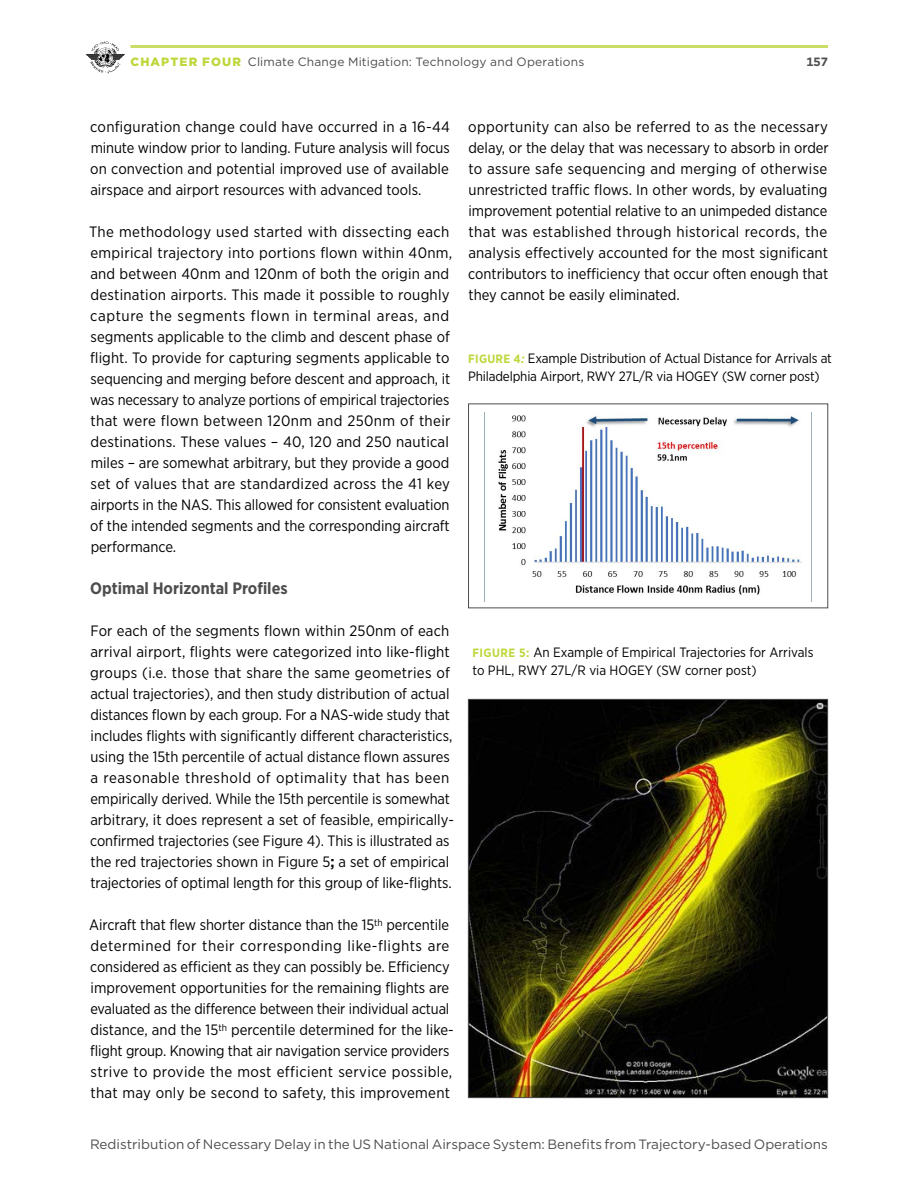
<style>
.page{position:relative;width:918px;height:1188px;background:#fff}
.page>*{position:absolute;margin:0;border:0;box-sizing:border-box;transform-origin:0 0}
.t1{font:700 16.5px "Gotham Narrow";color:#4d4d4f}
.t2{font:15px/21px "Gotham Narrow";color:#000}
.t3{font:13.5px/18px "Gotham Narrow";letter-spacing:-.01em;color:#000}
.t4{font:13.5px "Gotham";color:#4d4d4f}
.t5{font:12px "Gotham";letter-spacing:.015em;color:#4d4d4f}
.t6{font:700 12px "Gotham";color:#4d4d4f}
.s1{font-weight:900;color:#bed73b}
.s2{font-weight:700}
.s3{font-weight:700;font-size:12px;color:#bed73b}
.s4{font-weight:700;font-style:italic;font-size:12px;color:#bed73b}
</style>
<div class="page">
<svg style="left:86px;top:41px;width:39px;height:33px"></svg>
<hr style="left:130px;top:45px;width:698px;height:3px;background:#cadd66">
<img style="left:498px;top:413px;width:314px;height:188px">
<div style="left:468px;top:404px;width:360px;height:204px;border:1px solid #4d4d4f"></div>
<img style="left:470px;top:701px;width:356px;height:395px">
<div style="left:468px;top:699px;width:360px;height:399px;border:1px solid #4d4d4f"></div>
<p class="t5" style="left:130px;top:54px;width:455px"><span class="s1">CHAPTER FOUR</span> Climate Change Mitigation: Technology and Operations</p>
<p class="t6" style="left:806px;top:54px;width:23px">157</p>
<p class="t2" style="left:90px;top:116px;width:361px;text-align:justify">configuration change could have occurred in a 16-44 minute window prior to landing. Future analysis will focus on convection and potential improved use of available airspace and airport resources with advanced tools.</p>
<p class="t2" style="left:89px;top:221px;width:365px">The methodology used started with dissecting each empirical trajectory into portions flown within 40nm, and between 40nm and 120nm of both the origin and destination airports. This made it possible to roughly capture the segments flown in terminal areas, and segments applicable to the climb and descent phase of flight. To provide for capturing segments applicable to sequencing and merging before descent and approach, it was necessary to analyze portions of empirical trajectories that were flown between 120nm and 250nm of their destinations. These values – 40, 120 and 250 nautical miles – are somewhat arbitrary, but they provide a good set of values that are standardized across the 41 key airports in the NAS. This allowed for consistent evaluation of the intended segments and the corresponding aircraft performance.</p>
<p class="t1" style="left:90px;top:578px;width:199px">Optimal Horizontal Profiles</p>
<p class="t2" style="left:90px;top:620px;width:365px">For each of the segments flown within 250nm of each arrival airport, flights were categorized into like-flight groups (i.e. those that share the same geometries of actual trajectories), and then study distribution of actual distances flown by each group. For a NAS-wide study that includes flights with significantly different characteristics, using the 15th percentile of actual distance flown assures a reasonable threshold of optimality that has been empirically derived. While the 15th percentile is somewhat arbitrary, it does represent a set of feasible, empirically&shy;confirmed trajectories (see Figure 4). This is illustrated as the red trajectories shown in Figure 5<span class="s2">;</span> a set of empirical trajectories of optimal length for this group of like-flights.</p>
<p class="t2" style="left:89px;top:914px;width:366px">Aircraft that flew shorter distance than the 15<sup>th</sup> percentile determined for their corresponding like-flights are considered as efficient as they can possibly be. Efficiency improvement opportunities for the remaining flights are evaluated as the difference between their individual actual distance, and the 15<sup>th</sup> percentile determined for the like&shy;flight group. Knowing that air navigation service providers strive to provide the most efficient service possible, that may only be second to safety, this improvement</p>
<p class="t2" style="left:468px;top:116px;width:362px;text-align:justify">opportunity can also be referred to as the necessary delay, or the delay that was necessary to absorb in order to assure safe sequencing and merging of otherwise unrestricted traffic flows. In other words, by evaluating improvement potential relative to an unimpeded distance that was established through historical records, the analysis effectively accounted for the most significant contributors to inefficiency that occur often enough that they cannot be easily eliminated.</p>
<p class="t3" style="left:468px;top:349px;width:365px"><span class="s3">FIGURE 4</span><span class="s4">:</span> Example Distribution of Actual Distance for Arrivals at<br>Philadelphia Airport, RWY 27L/R via HOGEY (SW corner post)</p>
<p class="t3" style="left:472px;top:643px;width:342px"><span class="s3">FIGURE 5:</span> An Example of Empirical Trajectories for Arrivals to PHL, RWY 27L/R via HOGEY (SW corner post)</p>
<p class="t4" style="left:90px;top:1136px;width:739px">Redistribution of Necessary Delay in the US National Airspace System: Benefits from Trajectory-based Operations</p>
</div>
